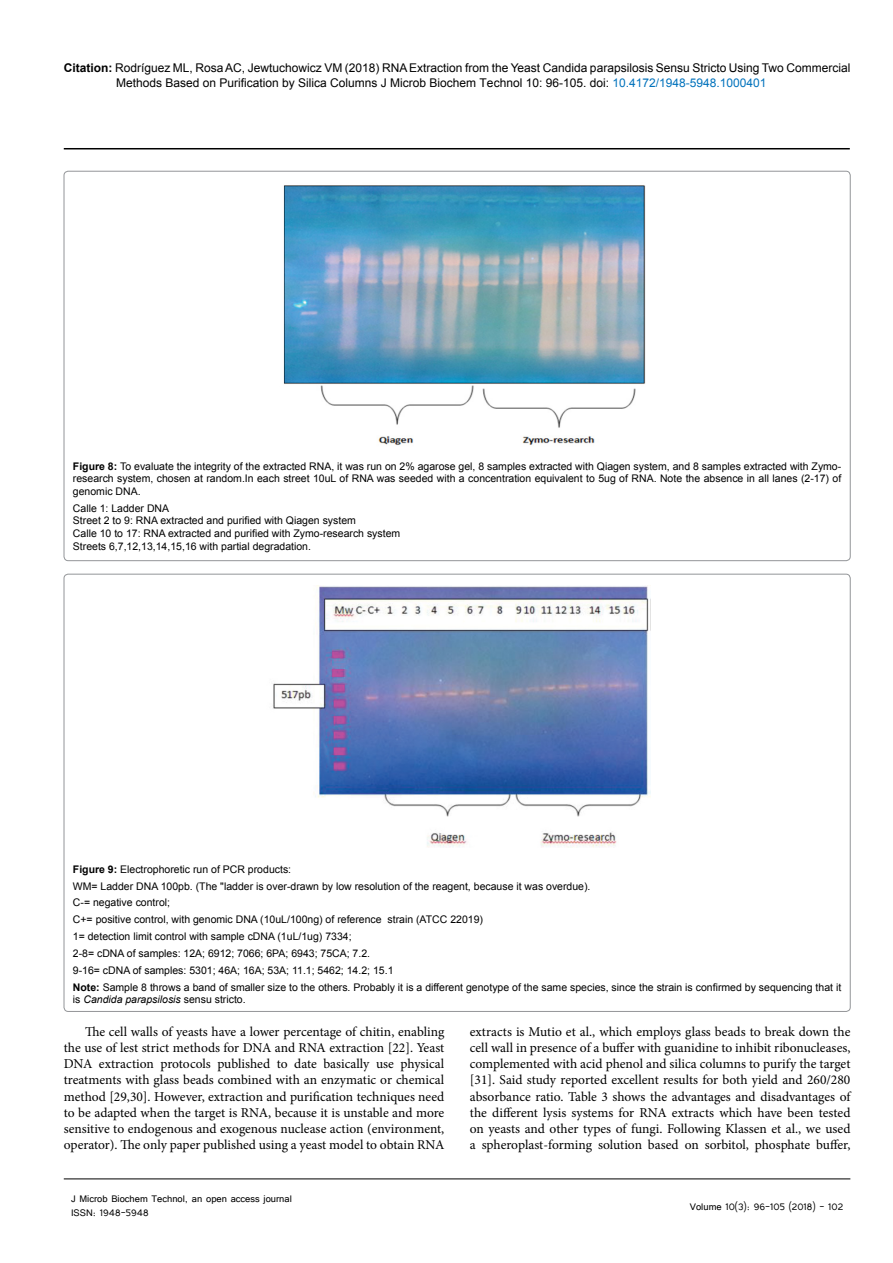
<style>
.page{position:relative;width:893px;height:1263px;background:#fff}
.page>*{position:absolute;margin:0;border:0;box-sizing:border-box;transform-origin:0 0}
.t1{font:13.5px/16.2px "Minion Pro";letter-spacing:-.005em;color:#000;text-align:justify}
.t2{font:12px/14.4px "Arial";color:#000}
.t3{font:12px/14.4px "Tunga";color:#000}
.t4{font:10.5px/16.8px "Arial";color:#000}
.t5{font:italic 10.5px "Arial";color:#000}
.s1{font-weight:700}
.s2{color:#0072bc}
.s3{font-style:normal}
</style>
<div class="page">
<hr style="left:64px;top:148px;width:786px;height:1px;background:#000">
<hr style="left:64px;top:1179px;width:786px;height:1px;background:#000">
<img style="left:283px;top:185px;width:363px;height:260px">
<img style="left:273px;top:585px;width:378px;height:263px">
<p class="t2" style="left:116px;top:61px;width:736px;text-indent:-52px"><span class="s1">Citation:</span> Rodríguez ML, Rosa AC, Jewtuchowicz VM (2018) RNA Extraction from the Yeast Candida parapsilosis Sensu Stricto Using Two Commercial<br>Methods Based on Purification by Silica Columns J Microb Biochem Technol 10: 96-105. doi: <span class="s2">10.4172/1948-5948.1000401</span></p>
<p class="t4" style="left:73px;top:460px;width:770px;line-height:12.6px;text-align:justify"><span class="s1">Figure 8:</span> To evaluate the integrity of the extracted RNA, it was run on 2% agarose gel, 8 samples extracted with Qiagen system, and 8 samples extracted with Zymo&shy;research system, chosen at random.In each street 10uL of RNA was seeded with a concentration equivalent to 5ug of RNA. Note the absence in all lanes (2-17) of genomic DNA.</p>
<p class="t4" style="left:73px;top:502px;width:329px;line-height:12.6px">Calle 1: Ladder DNA<br>Street 2 to 9: RNA extracted and purified with Qiagen system<br>Calle 10 to 17: RNA extracted and purified with Zymo-research system Streets 6,7,12,13,14,15,16 with partial degradation.</p>
<p class="t4" style="left:73px;top:861px;width:770px"><span class="s1">Figure 9:</span> Electrophoretic run of PCR products:<br>WM= Ladder DNA 100pb. (The "ladder is over-drawn by low resolution of the reagent, because it was overdue).<br>C-= negative control;<br>C+= positive control, with genomic DNA (10uL/100ng) of reference strain (ATCC 22019)<br>1= detection limit control with sample cDNA (1uL/1ug) 7334;<br>2-8= cDNA of samples: 12A; 6912; 7066; 6PA; 6943; 75CA; 7.2.<br>9-16= cDNA of samples: 5301; 46A; 16A; 53A; 11.1; 5462; 14.2; 15.1<br><span class="s1">Note:</span> Sample 8 throws a band of smaller size to the others. Probably it is a different genotype of the same species, since the strain is confirmed by sequencing that it</p>
<p class="t5" style="left:73px;top:993px;width:174px"><span class="s3">is</span> Candida parapsilosis <span class="s3">sensu stricto.</span></p>
<p class="t1" style="left:64px;top:1023px;width:382px;text-indent:21px">The cell walls of yeasts have a lower percentage of chitin, enabling the use of lest strict methods for DNA and RNA extraction [22]. Yeast DNA extraction protocols published to date basically use physical treatments with glass beads combined with an enzymatic or chemical method [29,30]. However, extraction and purification techniques need to be adapted when the target is RNA, because it is unstable and more sensitive to endogenous and exogenous nuclease action (environment, operator). The only paper published using a yeast model to obtain RNA</p>
<p class="t1" style="left:470px;top:1023px;width:382px">extracts is Mutio et al., which employs glass beads to break down the cell wall in presence of a buffer with guanidine to inhibit ribonucleases, complemented with acid phenol and silica columns to purify the target [31]. Said study reported excellent results for both yield and 260/280 absorbance ratio. Table 3 shows the advantages and disadvantages of the different lysis systems for RNA extracts which have been tested on yeasts and other types of fungi. Following Klassen et al., we used a spheroplast-forming solution based on sorbitol, phosphate buffer,</p>
<p class="t3" style="left:71px;top:1190px;width:222px">J Microb Biochem Technol, an open access journal<br>ISSN: 1948-5948</p>
<p class="t3" style="left:690px;top:1199px;width:155px">Volume 10(3): 96-105 (2018) - 102</p>
</div>
